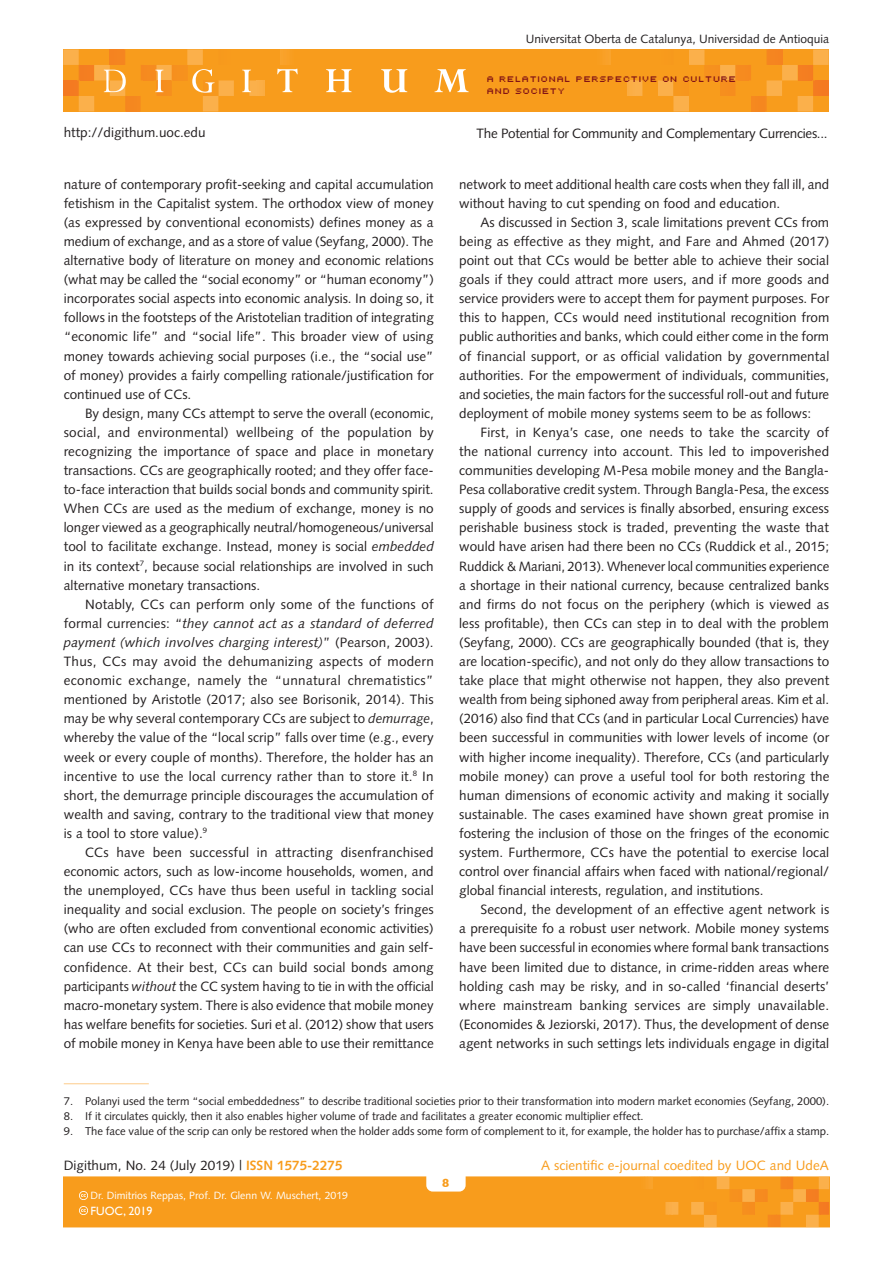
<style>
.page{position:relative;width:893px;height:1263px;background:#fff}
.page>*{position:absolute;margin:0;border:0;box-sizing:border-box;transform-origin:0 0}
.t1{font:13.5px/19px "Syntax LT Std";color:#231f20;text-align:justify}
.t2{font:13.5px "Syntax LT Std";letter-spacing:-.02em;color:#231f20}
.t3{font:13.5px "Syntax LT Std";color:#f89c1c}
.t4{font:12px "Syntax LT Std";color:#231f20}
.t5{font:12px "Gill Sans";color:#fff}
.t6{font:700 12px "Gill Sans";color:#f89c1c}
.t7{font:11.25px "Syntax LT Std";color:#231f20}
.t8{font:10.5px "Syntax LT Std";color:#fff}
.t9{font:9px/12px "Uni 0554";color:#821316}
.s1{font-style:italic}
.s2{font-weight:700;color:#f89c1c}
</style>
<div class="page">
<hr style="left:829px;top:1177px;width:1px;height:50px;background:#f47921">
<svg style="left:64px;top:1177px;width:765px;height:50px;background:#f89d21"></svg>
<div style="left:63px;top:49px;width:766px;height:62px;background:#f89c1c"></div>
<hr style="left:265px;top:49px;width:1px;height:62px;background:#faab40">
<hr style="left:266px;top:49px;width:2px;height:62px;background:#faab3f">
<hr style="left:268px;top:49px;width:1px;height:62px;background:#faaa3d">
<hr style="left:269px;top:49px;width:2px;height:62px;background:#faa93b">
<hr style="left:271px;top:49px;width:1px;height:62px;background:#faa839">
<hr style="left:272px;top:49px;width:2px;height:62px;background:#faa837">
<hr style="left:274px;top:49px;width:1px;height:62px;background:#faa736">
<hr style="left:275px;top:49px;width:2px;height:62px;background:#faa633">
<hr style="left:277px;top:49px;width:1px;height:62px;background:#f9a531">
<hr style="left:278px;top:49px;width:2px;height:62px;background:#f9a430">
<hr style="left:625px;top:49px;width:2px;height:62px;background:#faab40">
<hr style="left:624px;top:49px;width:1px;height:62px;background:#faab3f">
<hr style="left:622px;top:49px;width:2px;height:62px;background:#faaa3d">
<hr style="left:621px;top:49px;width:1px;height:62px;background:#faa93b">
<hr style="left:619px;top:49px;width:2px;height:62px;background:#faa839">
<hr style="left:618px;top:49px;width:1px;height:62px;background:#faa837">
<hr style="left:616px;top:49px;width:2px;height:62px;background:#faa736">
<hr style="left:615px;top:49px;width:1px;height:62px;background:#faa633">
<hr style="left:613px;top:49px;width:2px;height:62px;background:#f9a531">
<hr style="left:612px;top:49px;width:1px;height:62px;background:#f9a430">
<svg style="left:605px;top:49px;width:6px;height:16px"></svg>
<svg style="left:627px;top:49px;width:202px;height:62px"></svg>
<hr style="left:815px;top:80px;width:4px;height:16px;background:#f47b21">
<hr style="left:819px;top:80px;width:3px;height:16px;background:#f47a21">
<hr style="left:822px;top:80px;width:3px;height:16px;background:#f47921">
<hr style="left:825px;top:80px;width:4px;height:16px;background:#f47921">
<svg style="left:63px;top:49px;width:202px;height:62px"></svg>
<svg style="left:277px;top:49px;width:21px;height:43px"></svg>
<svg style="left:326px;top:69px;width:26px;height:23px"></svg>
<svg style="left:381px;top:69px;width:26px;height:24px"></svg>
<svg style="left:434px;top:69px;width:35px;height:23px"></svg>
<hr style="left:64px;top:1083px;width:85px;height:1px;background:#fdcb8a">
<p class="t4" style="left:526px;top:32px;width:305px">Universitat Oberta de Catalunya, Universidad de Antioquia</p>
<p class="t1" style="left:64px;top:122px;width:143px">http://digithum.uoc.edu</p>
<p class="t1" style="left:64px;top:175px;width:372px">nature of contemporary profit-seeking and capital accumulation fetishism in the Capitalist system. The orthodox view of money (as expressed by conventional economists) defines money as a medium of exchange, and as a store of value (Seyfang, 2000). The alternative body of literature on money and economic relations (what may be called the “social economy” or “human economy”) incorporates social aspects into economic analysis. In doing so, it follows in the footsteps of the Aristotelian tradition of integrating “economic life” and “social life”. This broader view of using money towards achieving social purposes (i.e., the “social use” of money) provides a fairly compelling rationale/justification for continued use of CCs.</p>
<p class="t1" style="left:64px;top:404px;width:372px;text-indent:21px">By design, many CCs attempt to serve the overall (economic, social, and environmental) wellbeing of the population by recognizing the importance of space and place in monetary transactions. CCs are geographically rooted; and they offer face&shy;to-face interaction that builds social bonds and community spirit.<br>When CCs are used as the medium of exchange, money is no longer viewed as a geographically neutral/homogeneous/universal tool to facilitate exchange. Instead, money is social <span class="s1">embedded </span>in its context<sup>7</sup>, because social relationships are involved in such alternative monetary transactions.</p>
<p class="t1" style="left:64px;top:595px;width:372px;text-indent:21px">Notably, CCs can perform only some of the functions of formal currencies: “<span class="s1">they cannot act as a standard of deferred payment (which involves charging interest)</span>” (Pearson, 2003).<br>Thus, CCs may avoid the dehumanizing aspects of modern economic exchange, namely the “unnatural chrematistics” mentioned by Aristotle (2017; also see Borisonik, 2014). This may be why several contemporary CCs are subject to <span class="s1">demurrage</span>, whereby the value of the “local scrip” falls over time (e.g., every week or every couple of months). Therefore, the holder has an incentive to use the local currency rather than to store it.<sup>8</sup> In short, the demurrage principle discourages the accumulation of wealth and saving, contrary to the traditional view that money is a tool to store value).<sup>9</sup></p>
<p class="t1" style="left:64px;top:843px;width:372px;text-indent:21px">CCs have been successful in attracting disenfranchised economic actors, such as low-income households, women, and the unemployed, CCs have thus been useful in tackling social inequality and social exclusion. The people on society’s fringes (who are often excluded from conventional economic activities) can use CCs to reconnect with their communities and gain self&shy;confidence. At their best, CCs can build social bonds among participants <span class="s1">without</span> the CC system having to tie in with the official macro-monetary system. There is also evidence that mobile money has welfare benefits for societies. Suri et al. (2012) show that users of mobile money in Kenya have been able to use their remittance</p>
<p class="t9" style="left:488px;top:72px;width:251px">A RELATIONAL PERSPECTIVE ON CULTURE<br>AND SOCIETY</p>
<p class="t2" style="left:477px;top:125px;width:353px">The Potential for Community and Complementary Currencies...</p>
<p class="t1" style="left:459px;top:175px;width:372px">network to meet additional health care costs when they fall ill, and without having to cut spending on food and education.</p>
<p class="t1" style="left:459px;top:213px;width:372px;text-indent:21px">As discussed in Section 3, scale limitations prevent CCs from being as effective as they might, and Fare and Ahmed (2017) point out that CCs would be better able to achieve their social goals if they could attract more users, and if more goods and service providers were to accept them for payment purposes. For this to happen, CCs would need institutional recognition from public authorities and banks, which could either come in the form of financial support, or as official validation by governmental authorities. For the empowerment of individuals, communities, and societies, the main factors for the successful roll-out and future deployment of mobile money systems seem to be as follows:</p>
<p class="t1" style="left:459px;top:423px;width:372px;text-indent:21px">First, in Kenya’s case, one needs to take the scarcity of the national currency into account. This led to impoverished communities developing M-Pesa mobile money and the Bangla-Pesa collaborative credit system. Through Bangla-Pesa, the excess supply of goods and services is finally absorbed, ensuring excess perishable business stock is traded, preventing the waste that would have arisen had there been no CCs (Ruddick et al., 2015; Ruddick &amp; Mariani, 2013). Whenever local communities experience a shortage in their national currency, because centralized banks and firms do not focus on the periphery (which is viewed as less profitable), then CCs can step in to deal with the problem (Seyfang, 2000). CCs are geographically bounded (that is, they are location-specific), and not only do they allow transactions to take place that might otherwise not happen, they also prevent wealth from being siphoned away from peripheral areas. Kim et al. (2016) also find that CCs (and in particular Local Currencies) have been successful in communities with lower levels of income (or with higher income inequality). Therefore, CCs (and particularly mobile money) can prove a useful tool for both restoring the human dimensions of economic activity and making it socially sustainable. The cases examined have shown great promise in fostering the inclusion of those on the fringes of the economic system. Furthermore, CCs have the potential to exercise local control over financial affairs when faced with national/regional/ global financial interests, regulation, and institutions.</p>
<p class="t1" style="left:459px;top:900px;width:372px;text-indent:21px">Second, the development of an effective agent network is a prerequisite fo a robust user network. Mobile money systems have been successful in economies where formal bank transactions have been limited due to distance, in crime-ridden areas where holding cash may be risky, and in so-called ‘financial deserts’ where mainstream banking services are simply unavailable. (Economides &amp; Jeziorski, 2017). Thus, the development of dense agent networks in such settings lets individuals engage in digital</p>
<p class="t7" style="left:64px;top:1095px;width:767px">7. Polanyi used the term “social embeddedness” to describe traditional societies prior to their transformation into modern market economies (Seyfang, 2000).</p>
<p class="t7" style="left:64px;top:1110px;width:581px">8. If it circulates quickly, then it also enables higher volume of trade and facilitates a greater economic multiplier effect.</p>
<p class="t7" style="left:64px;top:1125px;width:767px">9. The face value of the scrip can only be restored when the holder adds some form of complement to it, for example, the holder has to purchase/affix a stamp.</p>
<p class="t1" style="left:64px;top:1156px;width:280px">Digithum, No. 24 (July 2019) | <span class="s2">ISSN 1575-2275</span></p>
<p class="t3" style="left:541px;top:1157px;width:289px">A scientific e-journal coedited by UOC and UdeA</p>
<p class="t6" style="left:442px;top:1173px;width:9px">8</p>
<p class="t8" style="left:91px;top:1189px;width:259px">Dr. Dimitrios Reppas, Prof. Dr. Glenn W. Muschert, 2019</p>
<p class="t5" style="left:91px;top:1204px;width:63px">FUOC, 2019</p>
</div>
